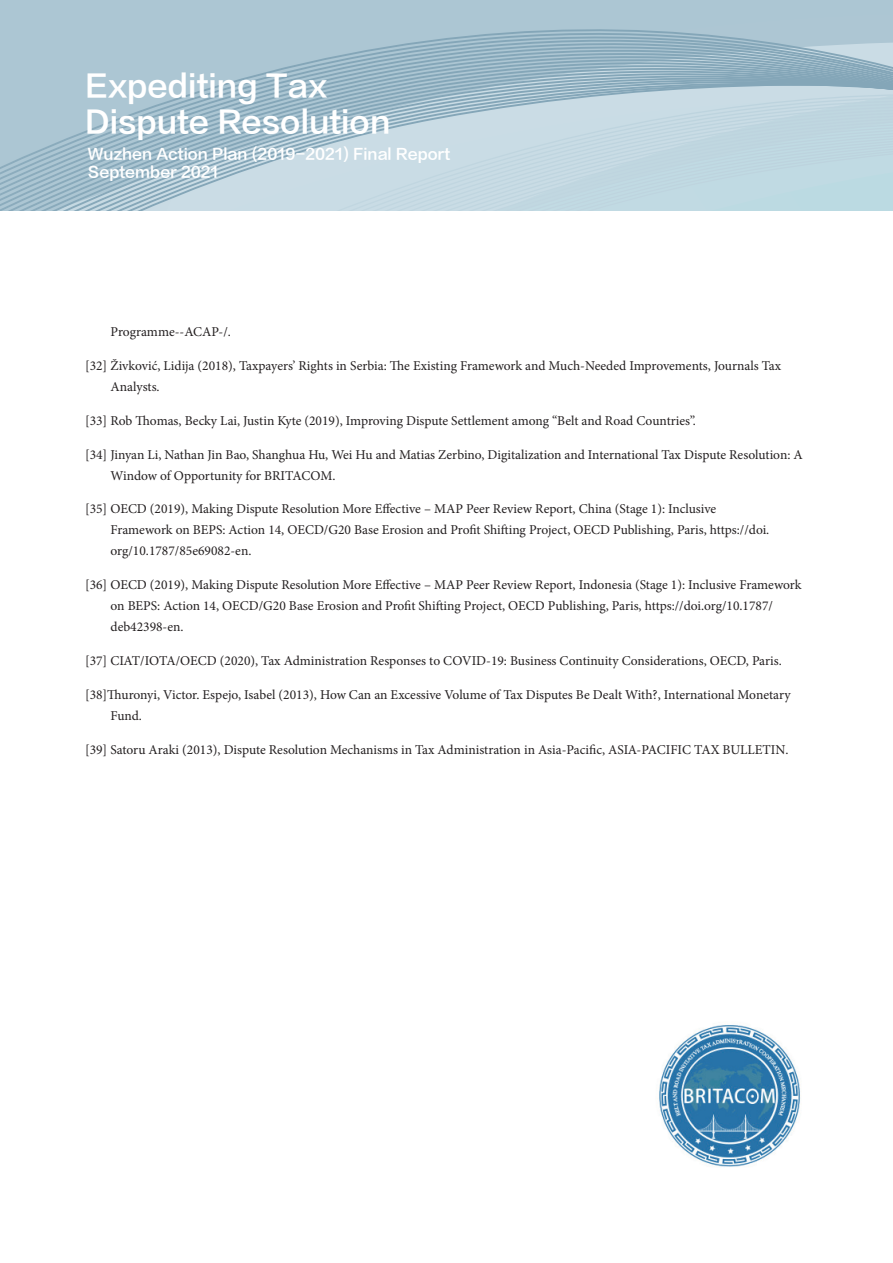
<style>
.page{position:relative;width:893px;height:1263px;background:#fff}
.page>*{position:absolute;margin:0;border:0;box-sizing:border-box;transform-origin:0 0}
.t1{font:29.85px/35.8px "FZLTZCHJW GB1 0";color:#fff}
.t2{font:14.7px/17.7px "FZLTZCHJW GB1 0";color:#fff}
.t3{font:13.5px/21px "Minion Pro";color:#231f20}
</style>
<div class="page">
<div style="left:0;top:0;width:893px;height:7px;background:#acc6d3"></div>
<svg style="left:0;top:7px;width:893px;height:203px;background:#aec8d4"></svg>
<img style="left:659px;top:1025px;width:142px;height:142px">
<h1 class="t1" style="left:85px;top:69px;width:307px">Expediting Tax<br>Dispute Resolution</h1>
<p class="t2" style="left:88px;top:146px;width:364px">Wuzhen Action Plan (2019-2021) Final Report<br>September 2021</p>
<p class="t3" style="left:111px;top:322px;width:122px">Programme--ACAP-/.</p>
<p class="t3" style="left:111px;top:355px;width:672px;text-indent:-26px">[32] Živković, Lidija (2018), Taxpayers’ Rights in Serbia: The Existing Framework and Much-Needed Improvements, Journals Tax<br>Analysts.</p>
<p class="t3" style="left:85px;top:410px;width:612px">[33] Rob Thomas, Becky Lai, Justin Kyte (2019), Improving Dispute Settlement among “Belt and Road Countries”.</p>
<p class="t3" style="left:111px;top:444px;width:694px;text-indent:-26px">[34] Jinyan Li, Nathan Jin Bao, Shanghua Hu, Wei Hu and Matias Zerbino, Digitalization and International Tax Dispute Resolution: A<br>Window of Opportunity for BRITACOM.</p>
<p class="t3" style="left:111px;top:499px;width:660px;text-indent:-26px">[35] OECD (2019), Making Dispute Resolution More Effective – MAP Peer Review Report, China (Stage 1): Inclusive<br>Framework on BEPS: Action 14, OECD/G20 Base Erosion and Profit Shifting Project, OECD Publishing, Paris, https://doi. org/10.1787/85e69082-en.</p>
<p class="t3" style="left:111px;top:574px;width:692px;text-indent:-26px">[36] OECD (2019), Making Dispute Resolution More Effective – MAP Peer Review Report, Indonesia (Stage 1): Inclusive Framework on BEPS: Action 14, OECD/G20 Base Erosion and Profit Shifting Project, OECD Publishing, Paris, https://doi.org/10.1787/ deb42398-en.</p>
<p class="t3" style="left:85px;top:650px;width:698px">[37] CIAT/IOTA/OECD (2020), Tax Administration Responses to COVID-19: Business Continuity Considerations, OECD, Paris.</p>
<p class="t3" style="left:111px;top:684px;width:682px;text-indent:-26px">[38]Thuronyi, Victor. Espejo, Isabel (2013), How Can an Excessive Volume of Tax Disputes Be Dealt With?, International Monetary<br>Fund.</p>
<p class="t3" style="left:85px;top:739px;width:705px">[39] Satoru Araki (2013), Dispute Resolution Mechanisms in Tax Administration in Asia-Pacific, ASIA-PACIFIC TAX BULLETIN.</p>
</div>
